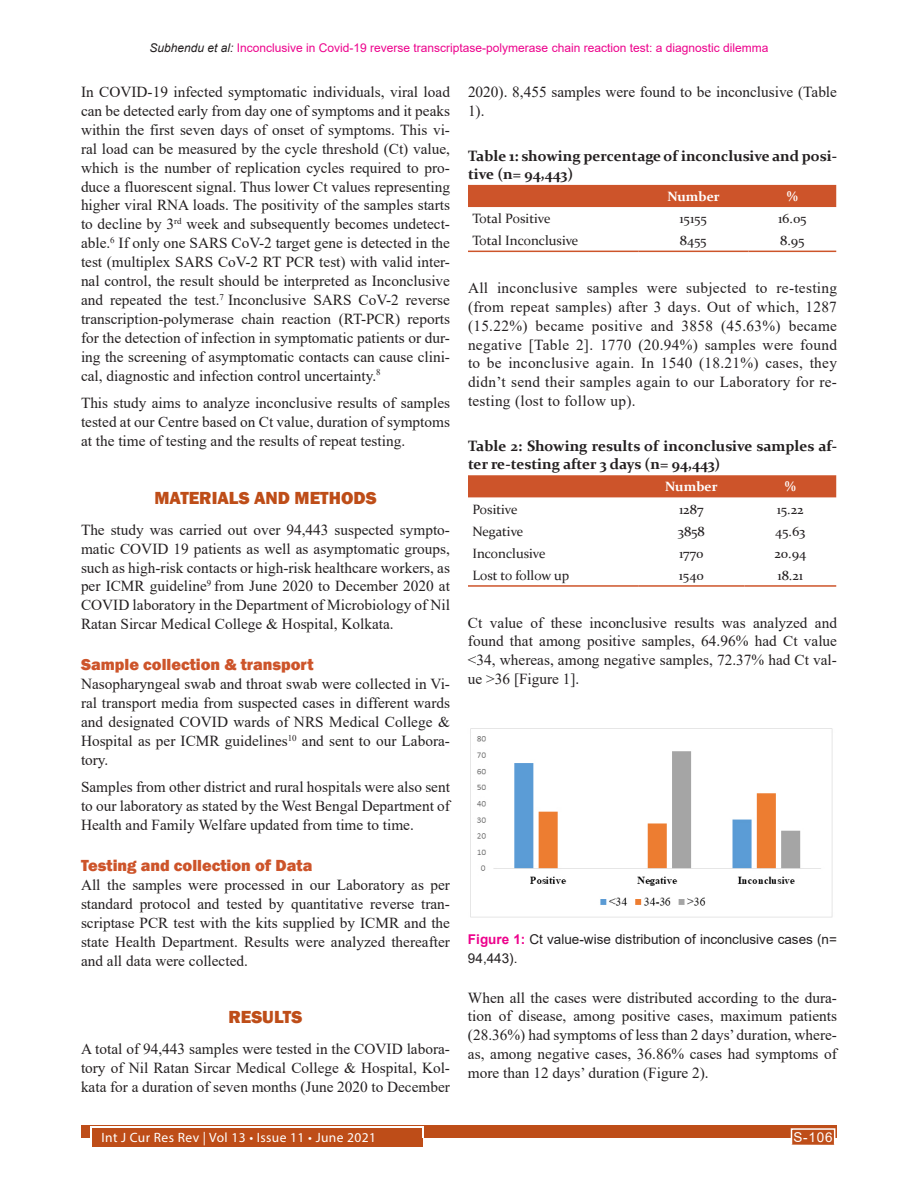
<style>
.page{position:relative;width:918px;height:1188px;background:#fff}
.page>*{position:absolute;margin:0;border:0;box-sizing:border-box;transform-origin:0 0}
.Head_1_copy_3{font:800 18px "Franklin Gothic";color:#be4d18}
.Head_2_copy{font:800 16.5px "Franklin Gothic";color:#cd542a}
.Text_copy{font:15.3px/18.9px "Times New Roman";color:#231f20;text-align:justify}
.Table_caption{font:700 15px/18px "Constantia";color:#231f20}
.Table_text{font:13.5px "Constantia";color:#231f20}
.Figure_caption{font:13.5px/18.9px "Arial";color:#231f20}
.t1{font:13.5px "Myriad Pro";letter-spacing:.03em;color:#fff}
.Table_text-2{font:700 13.5px "Constantia";color:#fff}
.t2{font:13.5px "Arial";color:#fff}
.t3{font:12px "Arial";color:#ed028c}
.s1{font-style:italic;color:#231f20}
.s2{font-weight:700;color:#ed028c}
</style>
<div class="page">
<div style="left:81px;top:1125px;width:756px;height:13px;background:#be4d18"></div>
<div style="left:92px;top:1128px;width:331px;height:19px;background:#be4d18"></div>
<hr style="left:91px;top:1127px;width:332px;height:1px;background:#fff">
<div style="left:791px;top:1128px;width:44px;height:18px;background:#be4d18;border:2px solid #fff"></div>
<div style="left:468px;top:185px;width:368px;height:22px;background:#cd542a"></div>
<hr style="left:468px;top:251px;width:170px;height:1px;background:#cd542a">
<hr style="left:638px;top:251px;width:110px;height:1px;background:#cd542a">
<hr style="left:748px;top:251px;width:88px;height:1px;background:#cd542a">
<div style="left:468px;top:475px;width:368px;height:22px;background:#cd542a"></div>
<hr style="left:468px;top:585px;width:170px;height:2px;background:#cd542a">
<hr style="left:638px;top:585px;width:106px;height:2px;background:#cd542a">
<hr style="left:744px;top:585px;width:92px;height:2px;background:#cd542a">
<img style="left:470px;top:728px;width:363px;height:190px">
<p class="t3" style="left:150px;top:39px;width:620px"><span class="s1">Subhendu et al:</span> Inconclusive in Covid-19 reverse transcriptase-polymerase chain reaction test: a diagnostic dilemma</p>
<p class="Text_copy" style="left:81px;top:82px;width:371px">In COVID-19 infected symptomatic individuals, viral load can be detected early from day one of symptoms and it peaks within the first seven days of onset of symptoms. This vi&shy;ral load can be measured by the cycle threshold (Ct) value, which is the number of replication cycles required to pro&shy;duce a fluorescent signal. Thus lower Ct values representing higher viral RNA loads. The positivity of the samples starts to decline by 3<sup>rd</sup> week and subsequently becomes undetect&shy;able.<sup>6</sup> If only one SARS CoV-2 target gene is detected in the test (multiplex SARS CoV-2 RT PCR test) with valid inter&shy;nal control, the result should be interpreted as Inconclusive and repeated the test.<sup>7</sup> Inconclusive SARS CoV-2 reverse transcription-polymerase chain reaction (RT-PCR) reports for the detection of infection in symptomatic patients or dur&shy;ing the screening of asymptomatic contacts can cause clini&shy;cal, diagnostic and infection control uncertainty.<sup>8</sup></p>
<p class="Text_copy" style="left:81px;top:393px;width:371px">This study aims to analyze inconclusive results of samples tested at our Centre based on Ct value, duration of symptoms at the time of testing and the results of repeat testing.</p>
<p class="Head_1_copy_3" style="left:154px;top:486px;width:224px">MATERIALS AND METHODS</p>
<p class="Text_copy" style="left:81px;top:520px;width:371px">The study was carried out over 94,443 suspected sympto&shy;matic COVID 19 patients as well as asymptomatic groups, such as high-risk contacts or high-risk healthcare workers, as per ICMR guideline<sup>9</sup> from June 2020 to December 2020 at COVID laboratory in the Department of Microbiology of Nil Ratan Sircar Medical College &amp; Hospital, Kolkata.</p>
<p class="Head_2_copy" style="left:81px;top:654px;width:234px">Sample collection &amp; transport</p>
<p class="Text_copy" style="left:81px;top:674px;width:371px">Nasopharyngeal swab and throat swab were collected in Vi&shy;ral transport media from suspected cases in different wards and designated COVID wards of NRS Medical College &amp; Hospital as per ICMR guidelines<sup>10</sup> and sent to our Labora&shy;tory.</p>
<p class="Text_copy" style="left:81px;top:777px;width:371px">Samples from other district and rural hospitals were also sent to our laboratory as stated by the West Bengal Department of Health and Family Welfare updated from time to time.</p>
<p class="Head_2_copy" style="left:81px;top:855px;width:233px">Testing and collection of Data</p>
<p class="Text_copy" style="left:81px;top:875px;width:371px">All the samples were processed in our Laboratory as per standard protocol and tested by quantitative reverse tran&shy;scriptase PCR test with the kits supplied by ICMR and the state Health Department. Results were analyzed thereafter and all data were collected.</p>
<p class="Head_1_copy_3" style="left:228px;top:1005px;width:76px">RESULTS</p>
<p class="Text_copy" style="left:81px;top:1039px;width:370px">A total of 94,443 samples were tested in the COVID labora&shy;tory of Nil Ratan Sircar Medical College &amp; Hospital, Kol&shy;kata for a duration of seven months (June 2020 to December</p>
<p class="Text_copy" style="left:468px;top:82px;width:371px">2020). 8,455 samples were found to be inconclusive (Table<br>1).</p>
<p class="Table_caption" style="left:468px;top:146px;width:371px">Table 1: showing percentage of inconclusive and posi&shy;tive (n= 94,443)</p>
<p class="Table_text-2" style="left:667px;top:187px;width:54px">Number</p>
<p class="Table_text-2" style="left:787px;top:187px;width:13px">%</p>
<p class="Table_text" style="left:473px;top:209px;width:79px">Total Positive</p>
<p class="Table_text" style="left:680px;top:209px;width:29px">15155</p>
<p class="Table_text" style="left:778px;top:209px;width:30px">16.05</p>
<p class="Table_text" style="left:473px;top:232px;width:107px">Total Inconclusive</p>
<p class="Table_text" style="left:680px;top:232px;width:28px">8455</p>
<p class="Table_text" style="left:780px;top:232px;width:26px">8.95</p>
<p class="Text_copy" style="left:468px;top:278px;width:371px">All inconclusive samples were subjected to re-testing (from repeat samples) after 3 days. Out of which, 1287 (15.22%) became positive and 3858 (45.63%) became negative [Table 2]. 1770 (20.94%) samples were found to be inconclusive again. In 1540 (18.21%) cases, they didn’t send their samples again to our Laboratory for re&shy;testing (lost to follow up).</p>
<p class="Table_caption" style="left:468px;top:436px;width:371px">Table 2: Showing results of inconclusive samples af&shy;ter re-testing after 3 days (n= 94,443)</p>
<p class="Table_text-2" style="left:665px;top:478px;width:54px">Number</p>
<p class="Table_text-2" style="left:785px;top:478px;width:13px">%</p>
<p class="Table_text" style="left:473px;top:500px;width:47px">Positive</p>
<p class="Table_text" style="left:679px;top:500px;width:26px">1287</p>
<p class="Table_text" style="left:777px;top:500px;width:28px">15.22</p>
<p class="Table_text" style="left:473px;top:522px;width:52px">Negative</p>
<p class="Table_text" style="left:678px;top:522px;width:28px">3858</p>
<p class="Table_text" style="left:775px;top:522px;width:32px">45.63</p>
<p class="Table_text" style="left:472px;top:544px;width:75px">Inconclusive</p>
<p class="Table_text" style="left:679px;top:544px;width:26px">1770</p>
<p class="Table_text" style="left:774px;top:544px;width:33px">20.94</p>
<p class="Table_text" style="left:472px;top:566px;width:99px">Lost to follow up</p>
<p class="Table_text" style="left:679px;top:566px;width:26px">1540</p>
<p class="Table_text" style="left:778px;top:566px;width:27px">18.21</p>
<p class="Text_copy" style="left:468px;top:612px;width:371px">Ct value of these inconclusive results was analyzed and found that among positive samples, 64.96% had Ct value &lt;34, whereas, among negative samples, 72.37% had Ct val&shy;ue &gt;36 [Figure 1].</p>
<p class="Figure_caption" style="left:468px;top:929px;width:371px"><span class="s2">Figure 1:</span> Ct value-wise distribution of inconclusive cases (n=<br>94,443).</p>
<p class="Text_copy" style="left:468px;top:987px;width:371px">When all the cases were distributed according to the dura&shy;tion of disease, among positive cases, maximum patients (28.36%) had symptoms of less than 2 days’ duration, where&shy;as, among negative cases, 36.86% cases had symptoms of more than 12 days’ duration (Figure 2).</p>
<p class="t1" style="left:101px;top:1129px;width:276px">Int J Cur Res Rev | Vol 13 • Issue 11 • June 2021</p>
<p class="t2" style="left:793px;top:1128px;width:41px">S-106</p>
</div>
